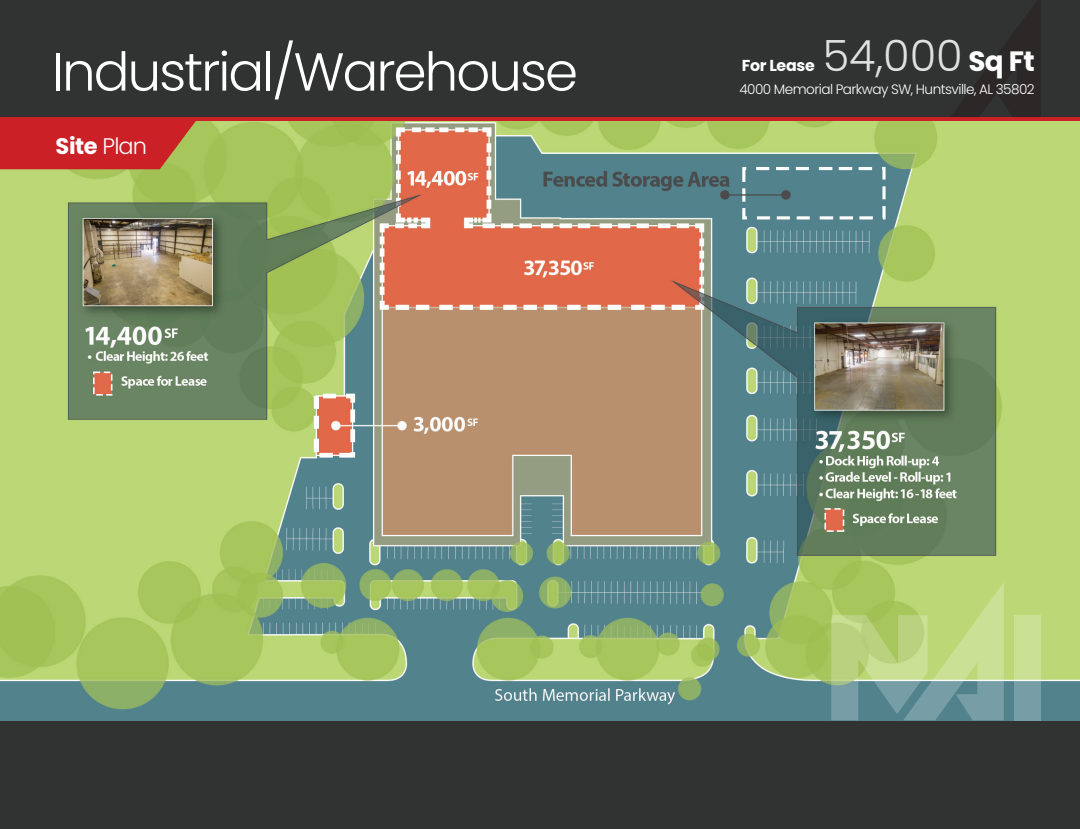
<style>
.page{position:relative;width:1080px;height:829px;background:#fff}
.page>*{position:absolute;margin:0;border:0;box-sizing:border-box;transform-origin:0 0}
.t1{font:300 53.38px "Poppins";letter-spacing:-.04em;color:#fff}
.t2{font:300 43px "Poppins";color:#e0e1e0}
.t3{font:700 22.5px "Poppins";color:#fff}
.t4{font:700 15.88px "Poppins";letter-spacing:-.02em;color:#fff}
.t5{font:300 13.62px "Poppins";letter-spacing:-.04em;color:#fff}
.s1{font-weight:300}
.s2{font-weight:700;font-size:27.88px;color:#fff}
</style>
<div class="page">
<div style="left:0;top:0;width:1080px;height:828px;background:#313232"></div>
<img style="left:0;top:120px;width:1080px;height:599px">
<svg style="left:1014px;top:614px;width:27px;height:105px;background:#acc89b"></svg>
<svg style="left:831px;top:581px;width:173px;height:138px;background:#a5c485"></svg>
<svg style="left:0;top:120px;width:198px;height:49px;background:#c6302b"></svg>
<hr style="left:0;top:117px;width:1080px;height:3px;background:#ca2026">
<h1 class="t1" style="left:52px;top:41px;width:528px">Industrial/Warehouse</h1>
<h3 class="t3" style="left:56px;top:132px;width:93px">Site <span class="s1">Plan</span></h3>
<p class="t4" style="left:742px;top:56px;width:74px">For Lease</p>
<h2 class="t2" style="left:823px;top:31px;width:213px">54,000 <span class="s2">Sq Ft</span></h2>
<p class="t5" style="left:739px;top:81px;width:297px">4000 Memorial Parkway SW, Huntsville, AL 35802</p>
</div>
